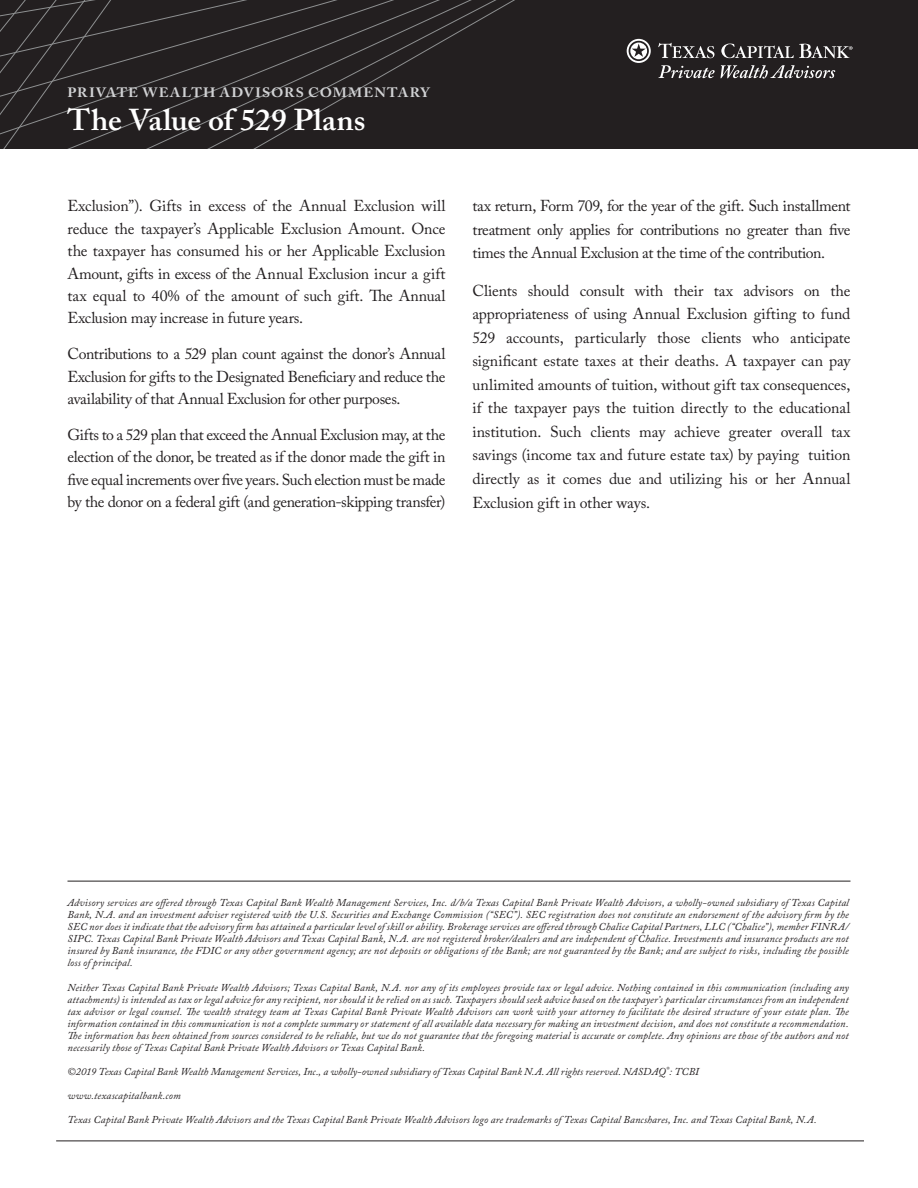
<style>
.page{position:relative;width:918px;height:1188px;background:#fff}
.page>*{position:absolute;margin:0;border:0;box-sizing:border-box;transform-origin:0 0}
.Client_Body_Copy{font:600 30px "Adobe Caslon Pro";letter-spacing:-.005em;color:#fff;scale:1.05 1}
.PWA_body_copy{font:15.75px/23.5px "Adobe Caslon Pro";letter-spacing:-.02em;color:#231f20;text-align:justify}
.Client_Body_Copy-2{font:700 13.5px "Adobe Caslon Pro";letter-spacing:.08em;color:#d1d2d4;scale:1.05 1}
.PWA_Para_heading{font:italic 10.5px/12px "Adobe Caslon Pro";letter-spacing:.015em;color:#231f20;text-align:justify}
</style>
<div class="page">
<div style="left:0;top:0;width:918px;height:148px;background:#231f20"></div>
<svg style="left:0;top:82px;width:372px;height:55px"></svg>
<svg style="left:721px;top:44px;width:132px;height:14px"></svg>
<svg style="left:0;top:0;width:715px;height:82px"></svg>
<svg style="left:721px;top:65px;width:114px;height:14px"></svg>
<hr style="left:56px;top:1141px;width:808px;height:1px;background:#231f20">
<hr style="left:68px;top:881px;width:782px;height:1px;background:#231f20">
<p class="Client_Body_Copy-2" style="left:68px;top:85px;width:346px">PRIVATE WEALTH ADVISORS COMMENTARY</p>
<p class="Client_Body_Copy" style="left:68px;top:102px;width:285px">The Value of 529 Plans</p>
<p class="PWA_body_copy" style="left:68px;top:195px;width:380px;line-height:22.4px">Exclusion”). Gifts in excess of the Annual Exclusion will reduce the taxpayer’s Applicable Exclusion Amount. Once the taxpayer has consumed his or her Applicable Exclusion Amount, gifts in excess of the Annual Exclusion incur a gift tax equal to 40% of the amount of such gift. The Annual Exclusion may increase in future years.</p>
<p class="PWA_body_copy" style="left:68px;top:343px;width:380px;line-height:22.4px">Contributions to a 529 plan count against the donor’s Annual Exclusion for gifts to the Designated Beneficiary and reduce the availability of that Annual Exclusion for other purposes.</p>
<p class="PWA_body_copy" style="left:68px;top:423px;width:380px;line-height:22.4px">Gifts to a 529 plan that exceed the Annual Exclusion may, at the election of the donor, be treated as if the donor made the gift in five equal increments over five years. Such election must be made by the donor on a federal gift (and generation-skipping transfer)</p>
<p class="PWA_body_copy" style="left:472px;top:194px;width:380px">tax return, Form 709, for the year of the gift. Such installment treatment only applies for contributions no greater than five times the Annual Exclusion at the time of the contribution.</p>
<p class="PWA_body_copy" style="left:472px;top:278px;width:380px">Clients should consult with their tax advisors on the appropriateness of using Annual Exclusion gifting to fund 529 accounts, particularly those clients who anticipate significant estate taxes at their deaths. A taxpayer can pay unlimited amounts of tuition, without gift tax consequences, if the taxpayer pays the tuition directly to the educational institution. Such clients may achieve greater overall tax savings (income tax and future estate tax) by paying tuition directly as it comes due and utilizing his or her Annual Exclusion gift in other ways.</p>
<p class="PWA_Para_heading" style="left:68px;top:897px;width:783px">Advisory services are offered through Texas Capital Bank Wealth Management Services, Inc. d/b/a Texas Capital Bank Private Wealth Advisors, a wholly-owned subsidiary of Texas Capital Bank, N.A. and an investment adviser registered with the U.S. Securities and Exchange Commission (“SEC”). SEC registration does not constitute an endorsement of the advisory firm by the SEC nor does it indicate that the advisory firm has attained a particular level of skill or ability. Brokerage services are offered through Chalice Capital Partners, LLC (“Chalice”), member FINRA/ SIPC. Texas Capital Bank Private Wealth Advisors and Texas Capital Bank, N.A. are not registered broker/dealers and are independent of Chalice. Investments and insurance products are not insured by Bank insurance, the FDIC or any other government agency; are not deposits or obligations of the Bank; are not guaranteed by the Bank; and are subject to risks, including the possible loss of principal.</p>
<p class="PWA_Para_heading" style="left:68px;top:981px;width:783px">Neither Texas Capital Bank Private Wealth Advisors; Texas Capital Bank, N.A. nor any of its employees provide tax or legal advice. Nothing contained in this communication (including any attachments) is intended as tax or legal advice for any recipient, nor should it be relied on as such. Taxpayers should seek advice based on the taxpayer’s particular circumstances from an independent tax advisor or legal counsel. The wealth strategy team at Texas Capital Bank Private Wealth Advisors can work with your attorney to facilitate the desired structure of your estate plan. The information contained in this communication is not a complete summary or statement of all available data necessary for making an investment decision, and does not constitute a recommendation.<br>The information has been obtained from sources considered to be reliable, but we do not guarantee that the foregoing material is accurate or complete. Any opinions are those of the authors and not necessarily those of Texas Capital Bank Private Wealth Advisors or Texas Capital Bank.</p>
<p class="PWA_Para_heading" style="left:68px;top:1065px;width:633px">©2019 Texas Capital Bank Wealth Management Services, Inc., a wholly-owned subsidiary of Texas Capital Bank N.A. All rights reserved. NASDAQ<sup>®</sup>: TCBI</p>
<p class="PWA_Para_heading" style="left:68px;top:1089px;width:115px">www.texascapitalbank.com</p>
<p class="PWA_Para_heading" style="left:68px;top:1113px;width:751px">Texas Capital Bank Private Wealth Advisors and the Texas Capital Bank Private Wealth Advisors logo are trademarks of Texas Capital Bancshares, Inc. and Texas Capital Bank, N.A.</p>
</div>
